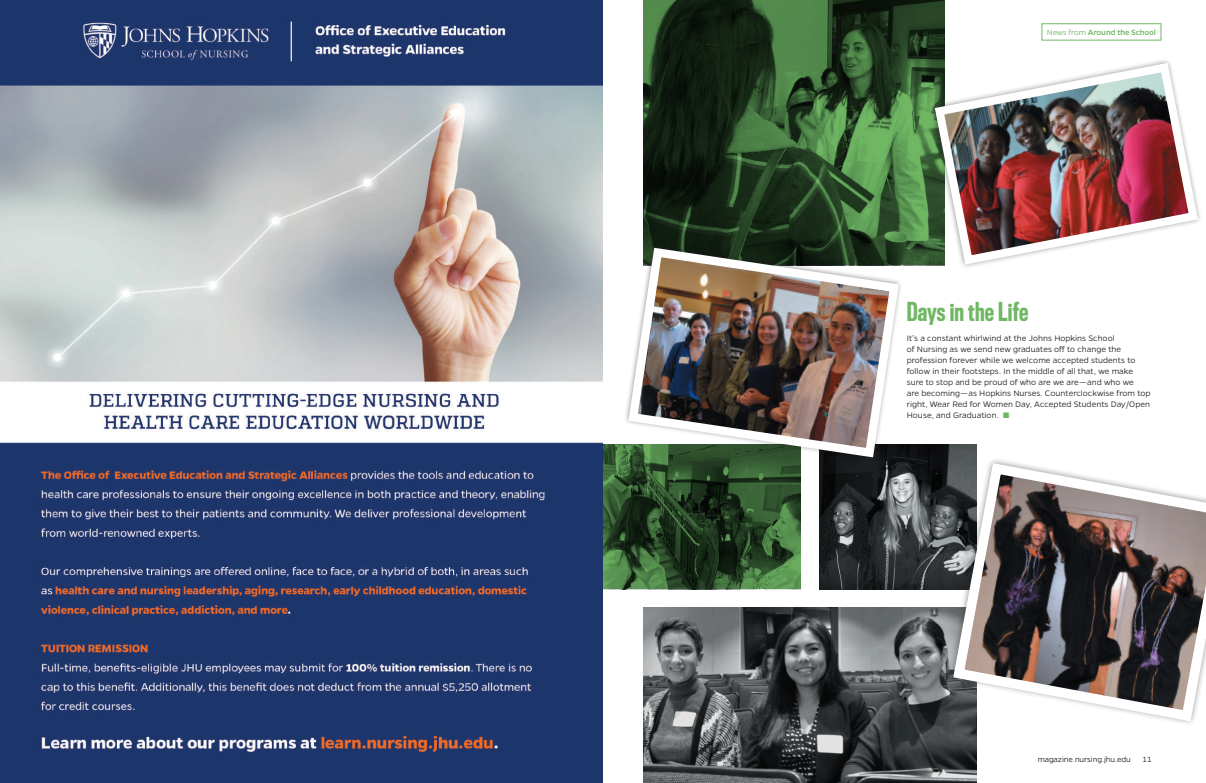
<style>
.page{position:relative;width:1206px;height:783px;background:#fff}
.page>*{position:absolute;margin:0;border:0;box-sizing:border-box;transform-origin:0 0}
.t1{font:500 24px "Titling Gothic FB Comp";letter-spacing:.01em;color:#70b764}
.t2{font:300 9px/11px "Gentona";color:#231f20}
.t3{font:300 8.5px "Gentona";letter-spacing:-.01em;color:#231f20}
.t4{font:500 8.5px "Gentona";letter-spacing:-.01em;color:#70b764}
.s1{font-weight:300}
.s2{color:#70b764}
</style>
<div class="page">
<div style="left:1041px;top:23px;width:120px;height:18px;border:1px solid #70b764"></div>
<img style="left:819px;top:444px;width:157px;height:145px">
<img style="left:0;top:0;width:603px;height:783px">
<img style="left:644px;top:607px;width:332px;height:176px">
<svg style="left:946px;top:455px;width:31px;height:274px"></svg>
<img style="left:948px;top:457px;width:258px;height:270px">
<svg style="left:603px;top:444px;width:198px;height:145px;background:#2e4f2b"></svg>
<svg style="left:644px;top:0;width:301px;height:266px;background:#2c4b29"></svg>
<svg style="left:928px;top:56px;width:17px;height:210px"></svg>
<img style="left:930px;top:58px;width:270px;height:209px">
<svg style="left:622px;top:242px;width:283px;height:222px"></svg>
<img style="left:624px;top:243px;width:280px;height:219px">
<p class="t4" style="left:1047px;top:28px;width:111px"><span class="s1">News from</span> Around the School</p>
<h1 class="t1" style="left:907px;top:298px;width:123px">Days in the Life</h1>
<p class="t2" style="left:907px;top:332px;width:245px">It’s a constant whirlwind at the Johns Hopkins School<br>of Nursing as we send new graduates off to change the profession forever while we welcome accepted students to follow in their footsteps. In the middle of all that, we make sure to stop and be proud of who are we are—and who we<br>are becoming—as Hopkins Nurses. Counterclockwise from top right, Wear Red for Women Day, Accepted Students Day/Open House, and Graduation. <span class="s2">■</span></p>
<p class="t3" style="left:1038px;top:755px;width:95px">magazine.nursing.jhu.edu</p>
<p class="t3" style="left:1143px;top:755px;width:11px">11</p>
</div>
